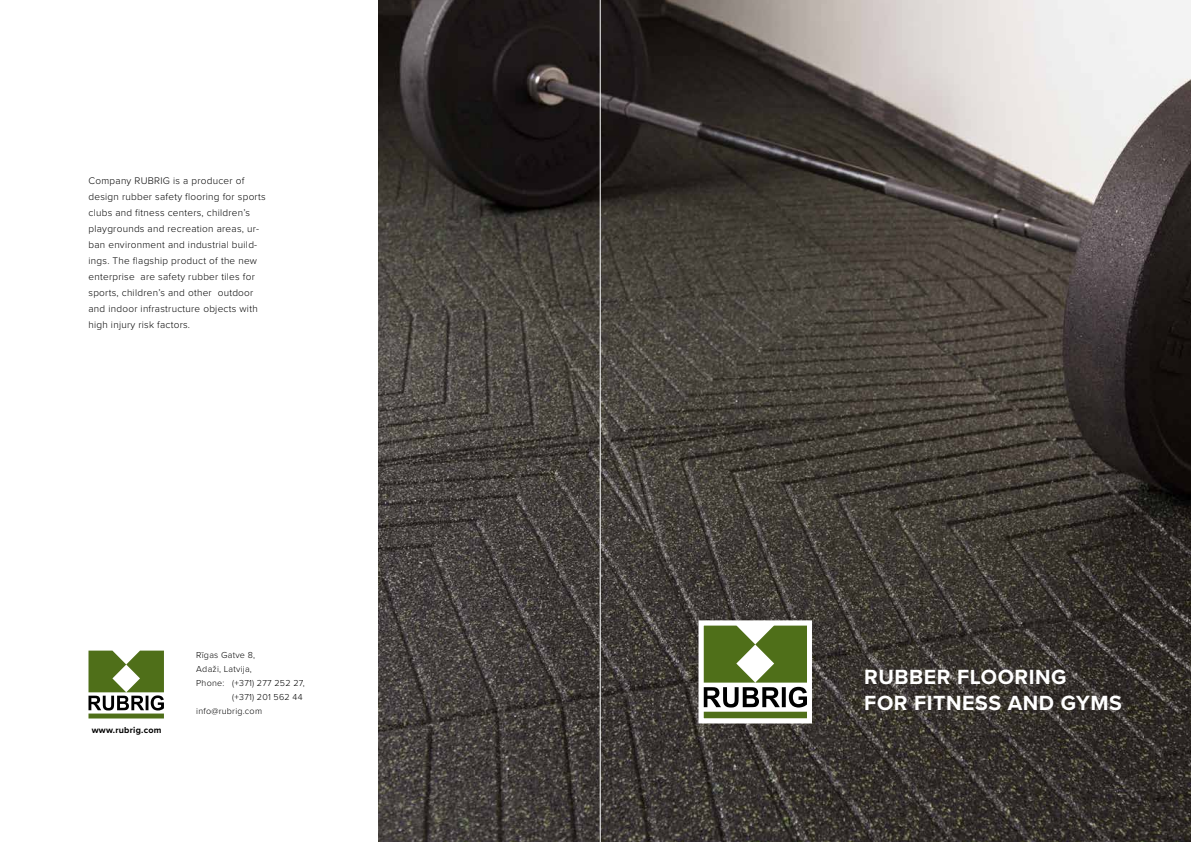
<style>
.page{position:relative;width:1191px;height:842px;background:#fff}
.page>*{position:absolute;margin:0;border:0;box-sizing:border-box;transform-origin:0 0}
.t1{font:700 21.3px/25.6px "Proxima Nova";letter-spacing:.025em;color:#fff}
.t2{font:300 10px/16px "Proxima Nova";letter-spacing:.025em;color:#000}
.t3{font:300 9px "Proxima Nova";letter-spacing:.025em;color:#000}
.t4{font:700 9px "Proxima Nova";letter-spacing:.025em;color:#000}
</style>
<div class="page">
<img style="left:378px;top:0;width:813px;height:842px">
<svg style="left:696px;top:618px;width:118px;height:108px"></svg>
<svg style="left:88px;top:651px;width:76px;height:67px"></svg>
<hr style="left:600px;top:0;width:1px;height:842px;background:#fff">
<p class="t2" style="left:88px;top:172px;width:179px">Company RUBRIG is a producer of design rubber safety flooring for sports clubs and fitness centers, children’s playgrounds and recreation areas, ur&shy;ban environment and industrial build&shy;ings. The flagship product of the new enterprise are safety rubber tiles for sports, children’s and other outdoor and indoor infrastructure objects with high injury risk factors.</p>
<p class="t4" style="left:92px;top:724px;width:71px">www.rubrig.com</p>
<p class="t3" style="left:196px;top:649px;width:60px">Rīgas Gatve 8,</p>
<p class="t3" style="left:196px;top:663px;width:57px">Adaži, Latvija,</p>
<p class="t3" style="left:196px;top:677px;width:110px">Phone: (+371) 277 252 27,</p>
<p class="t3" style="left:232px;top:691px;width:72px">(+371) 201 562 44</p>
<p class="t3" style="left:196px;top:705px;width:67px">info@rubrig.com</p>
<h1 class="t1" style="left:864px;top:665px;width:259px">RUBBER FLOORING<br>FOR FITNESS AND GYMS</h1>
</div>
